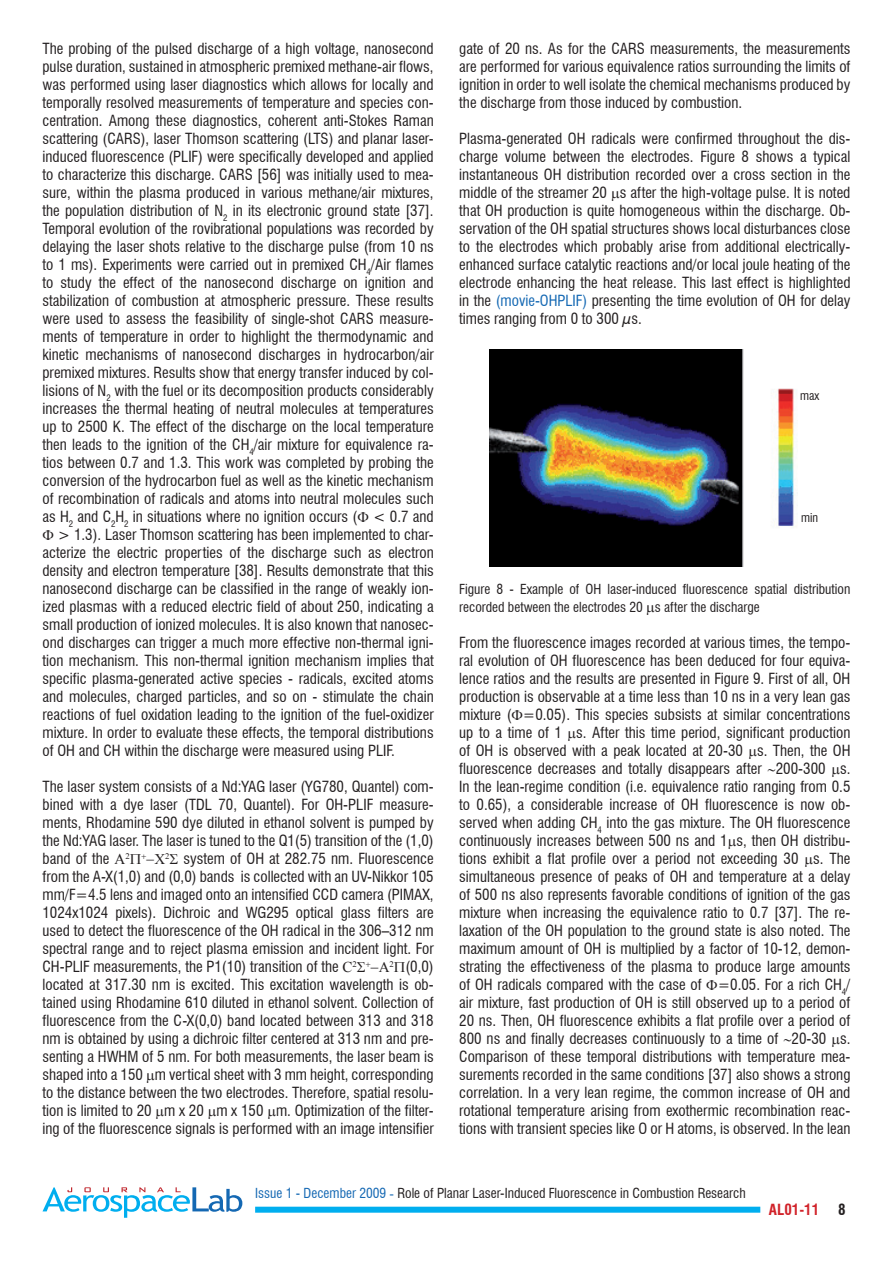
<style>
.page{position:relative;width:893px;height:1263px;background:#fff}
.page>*{position:absolute;margin:0;border:0;box-sizing:border-box;transform-origin:0 0}
.t1{font:condensed 15px/18px "Swiss 721 BT";color:#231f20;text-align:justify}
.t2{font:700 condensed 15px "Swiss 721 BT";color:#d1232a}
.t3{font:700 condensed 15px "Swiss 721 BT";color:#231f20}
.t4{font:condensed 13.5px/18px "Swiss 721 BT";color:#231f20}
.t5{font:condensed 12px "Swiss 721 BT";color:#231f20}
.s1{font-family:"Times New Roman";font-stretch:normal}
.s2{color:#1468b3}
.s3{font-family:"Times New Roman";font-stretch:normal;color:#1468b3}
</style>
<div class="page">
<div style="left:255px;top:1207px;width:505px;height:6px;background:#00aeef"></div>
<svg style="left:43px;top:1187px;width:199px;height:31px"></svg>
<img style="left:489px;top:350px;width:309px;height:216px">
<p class="t1" style="left:43px;top:40px;width:393px">The probing of the pulsed discharge of a high voltage, nanosecond</p>
<p class="t1" style="left:43px;top:58px;width:393px">pulse duration, sustained in atmospheric premixed methane-air flows,</p>
<p class="t1" style="left:43px;top:76px;width:393px">was performed using laser diagnostics which allows for locally and</p>
<p class="t1" style="left:43px;top:94px;width:393px">temporally resolved measurements of temperature and species con-</p>
<p class="t1" style="left:43px;top:112px;width:393px">centration. Among these diagnostics, coherent anti-Stokes Raman</p>
<p class="t1" style="left:43px;top:130px;width:393px">scattering (CARS), laser Thomson scattering (LTS) and planar laser-</p>
<p class="t1" style="left:43px;top:148px;width:393px">induced fluorescence (PLIF) were specifically developed and applied</p>
<p class="t1" style="left:43px;top:166px;width:393px">to characterize this discharge. CARS [56] was initially used to mea-</p>
<p class="t1" style="left:43px;top:184px;width:393px">sure, within the plasma produced in various methane/air mixtures,</p>
<p class="t1" style="left:43px;top:202px;width:393px">the population distribution of N<sub>2</sub> in its electronic ground state [37].</p>
<p class="t1" style="left:43px;top:220px;width:393px">Temporal evolution of the rovibrational populations was recorded by</p>
<p class="t1" style="left:43px;top:238px;width:393px">delaying the laser shots relative to the discharge pulse (from 10 ns</p>
<p class="t1" style="left:43px;top:256px;width:393px">to 1 ms). Experiments were carried out in premixed CH<sub>4</sub>/Air flames</p>
<p class="t1" style="left:43px;top:274px;width:393px">to study the effect of the nanosecond discharge on ignition and</p>
<p class="t1" style="left:43px;top:292px;width:393px">stabilization of combustion at atmospheric pressure. These results</p>
<p class="t1" style="left:43px;top:310px;width:393px">were used to assess the feasibility of single-shot CARS measure-</p>
<p class="t1" style="left:43px;top:328px;width:393px">ments of temperature in order to highlight the thermodynamic and</p>
<p class="t1" style="left:43px;top:346px;width:393px">kinetic mechanisms of nanosecond discharges in hydrocarbon/air</p>
<p class="t1" style="left:43px;top:364px;width:393px">premixed mixtures. Results show that energy transfer induced by col-</p>
<p class="t1" style="left:43px;top:382px;width:393px">lisions of N<sub>2</sub> with the fuel or its decomposition products considerably</p>
<p class="t1" style="left:43px;top:400px;width:393px">increases the thermal heating of neutral molecules at temperatures</p>
<p class="t1" style="left:43px;top:418px;width:393px">up to 2500 K. The effect of the discharge on the local temperature</p>
<p class="t1" style="left:43px;top:436px;width:393px">then leads to the ignition of the CH<sub>4</sub>/air mixture for equivalence ra-</p>
<p class="t1" style="left:43px;top:454px;width:393px">tios between 0.7 and 1.3. This work was completed by probing the</p>
<p class="t1" style="left:43px;top:472px;width:393px">conversion of the hydrocarbon fuel as well as the kinetic mechanism</p>
<p class="t1" style="left:43px;top:490px;width:393px">of recombination of radicals and atoms into neutral molecules such</p>
<p class="t1" style="left:43px;top:508px;width:393px">as H<sub>2</sub> and C<sub>2</sub>H<sub>2</sub> in situations where no ignition occurs ( &lt; 0.7 and</p>
<p class="t1" style="left:58px;top:526px;width:377px">&gt; 1.3). Laser Thomson scattering has been implemented to char-</p>
<p class="t1" style="left:43px;top:544px;width:393px">acterize the electric properties of the discharge such as electron</p>
<p class="t1" style="left:43px;top:562px;width:393px">density and electron temperature [38]. Results demonstrate that this</p>
<p class="t1" style="left:43px;top:580px;width:393px">nanosecond discharge can be classified in the range of weakly ion-</p>
<p class="t1" style="left:43px;top:598px;width:393px">ized plasmas with a reduced electric field of about 250, indicating a</p>
<p class="t1" style="left:43px;top:616px;width:393px">small production of ionized molecules. It is also known that nanosec-</p>
<p class="t1" style="left:43px;top:634px;width:393px">ond discharges can trigger a much more effective non-thermal igni-</p>
<p class="t1" style="left:43px;top:652px;width:393px">tion mechanism. This non-thermal ignition mechanism implies that</p>
<p class="t1" style="left:43px;top:670px;width:393px">specific plasma-generated active species - radicals, excited atoms</p>
<p class="t1" style="left:43px;top:688px;width:393px">and molecules, charged particles, and so on - stimulate the chain</p>
<p class="t1" style="left:43px;top:706px;width:393px">reactions of fuel oxidation leading to the ignition of the fuel-oxidizer</p>
<p class="t1" style="left:43px;top:724px;width:393px">mixture. In order to evaluate these effects, the temporal distributions</p>
<p class="t1" style="left:43px;top:742px;width:354px">of OH and CH within the discharge were measured using PLIF.</p>
<p class="t1" style="left:43px;top:778px;width:393px">The laser system consists of a Nd:YAG laser (YG780, Quantel) com&shy;bined with a dye laser (TDL 70, Quantel). For OH-PLIF measure&shy;ments, Rhodamine 590 dye diluted in ethanol solvent is pumped by the Nd:YAG laser. The laser is tuned to the Q1(5) transition of the (1,0) band of the <span class="s1">A</span></p>
<p class="t1" style="left:43px;top:850px;width:393px;text-indent:141px">system of OH at 282.75 nm. Fluorescence from the A-X(1,0) and (0,0) bands is collected with an UV-Nikkor 105 mm/F=4.5 lens and imaged onto an intensified CCD camera (PIMAX, 1024x1024 pixels). Dichroic and WG295 optical glass filters are used to detect the fluorescence of the OH radical in the 306–312 nm spectral range and to reject plasma emission and incident light. For CH-PLIF measurements, the P1(10) transition of the <span class="s1">C</span></p>
<p class="t1" style="left:43px;top:958px;width:393px;text-indent:363px">(0,0) located at 317.30 nm is excited. This excitation wavelength is ob&shy;tained using Rhodamine 610 diluted in ethanol solvent. Collection of fluorescence from the C-X(0,0) band located between 313 and 318 nm is obtained by using a dichroic filter centered at 313 nm and pre&shy;senting a HWHM of 5 nm. For both measurements, the laser beam is shaped into a 150 m vertical sheet with 3 mm height, corresponding to the distance between the two electrodes. Therefore, spatial resolu&shy;tion is limited to 20 m x 20 m x 150 m. Optimization of the filter&shy;ing of the fluorescence signals is performed with an image intensifier</p>
<p class="t1" style="left:459px;top:40px;width:393px">gate of 20 ns. As for the CARS measurements, the measurements are performed for various equivalence ratios surrounding the limits of ignition in order to well isolate the chemical mechanisms produced by the discharge from those induced by combustion.</p>
<p class="t1" style="left:459px;top:130px;width:393px">Plasma-generated OH radicals were confirmed throughout the dis&shy;charge volume between the electrodes. Figure 8 shows a typical instantaneous OH distribution recorded over a cross section in the middle of the streamer 20 s after the high-voltage pulse. It is noted that OH production is quite homogeneous within the discharge. Ob&shy;servation of the OH spatial structures shows local disturbances close to the electrodes which probably arise from additional electrically&shy;enhanced surface catalytic reactions and/or local joule heating of the electrode enhancing the heat release. This last effect is highlighted in the <span class="s2">(movie-OHPLIF)</span> presenting the time evolution of OH for delay times ranging from 0 to 300 µs.</p>
<p class="t5" style="left:800px;top:388px;width:21px">max</p>
<p class="t5" style="left:801px;top:510px;width:18px">min</p>
<p class="t4" style="left:459px;top:580px;width:393px">Figure 8 - Example of OH laser-induced fluorescence spatial distribution recorded between the electrodes 20 s after the discharge</p>
<p class="t1" style="left:459px;top:634px;width:393px">From the fluorescence images recorded at various times, the tempo&shy;ral evolution of OH fluorescence has been deduced for four equiva&shy;lence ratios and the results are presented in Figure 9. First of all, OH production is observable at a time less than 10 ns in a very lean gas mixture ( =0.05). This species subsists at similar concentrations up to a time of 1 s. After this time period, significant production of OH is observed with a peak located at 20-30 s. Then, the OH fluorescence decreases and totally disappears after ∼200-300 s.<br>In the lean-regime condition (i.e. equivalence ratio ranging from 0.5 to 0.65), a considerable increase of OH fluorescence is now ob&shy;served when adding CH<sub>4</sub> into the gas mixture. The OH fluorescence continuously increases between 500 ns and 1 s, then OH distribu&shy;tions exhibit a flat profile over a period not exceeding 30 s. The simultaneous presence of peaks of OH and temperature at a delay of 500 ns also represents favorable conditions of ignition of the gas mixture when increasing the equivalence ratio to 0.7 [37]. The re&shy;laxation of the OH population to the ground state is also noted. The maximum amount of OH is multiplied by a factor of 10-12, demon&shy;strating the effectiveness of the plasma to produce large amounts of OH radicals compared with the case of =0.05. For a rich CH<sub>4</sub>/ air mixture, fast production of OH is still observed up to a period of 20 ns. Then, OH fluorescence exhibits a flat profile over a period of 800 ns and finally decreases continuously to a time of ∼20-30 s.<br>Comparison of these temporal distributions with temperature mea&shy;surements recorded in the same conditions [37] also shows a strong correlation. In a very lean regime, the common increase of OH and rotational temperature arising from exothermic recombination reac&shy;tions with transient species like O or H atoms, is observed. In the lean</p>
<p class="t4" style="left:255px;top:1184px;width:492px"><span class="s2">Issue 1 - December 2009</span> <span class="s3">-</span> Role of Planar Laser-Induced Fluorescence in Combustion Research</p>
<p class="t2" style="left:769px;top:1200px;width:52px">AL01-11</p>
<p class="t3" style="left:838px;top:1200px;width:9px">8</p>
</div>
